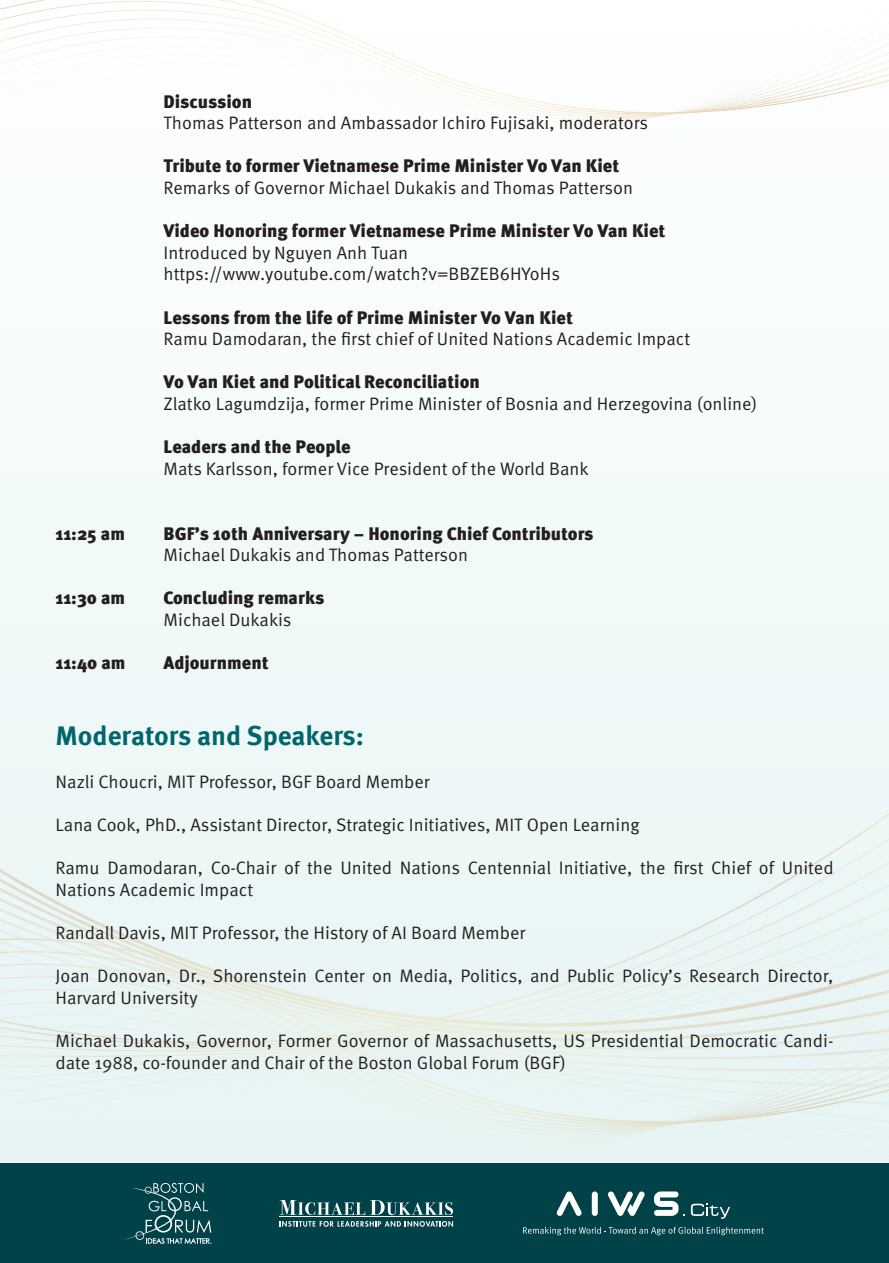
<style>
.page{position:relative;width:889px;height:1263px;background:#fff}
.page>*{position:absolute;margin:0;border:0;box-sizing:border-box;transform-origin:0 0}
.t1{font:700 27px "Meta Pro";color:#01656d}
.t2{font:18px/21.6px "Meta Pro Norm";color:#231f20}
.t3{font:900 18px "Meta Pro";color:#231f20}
</style>
<div class="page">
<div style="left:0;top:0;width:888px;height:1263px;background:#f3fafa"></div>
<svg style="left:0;top:0;width:888px;height:122px"></svg>
<svg style="left:0;top:911px;width:888px;height:26px"></svg>
<svg style="left:0;top:937px;width:888px;height:25px"></svg>
<svg style="left:0;top:962px;width:888px;height:25px"></svg>
<svg style="left:0;top:987px;width:888px;height:177px;fill:#e7f4f3"></svg>
<div style="left:0;top:1164px;width:888px;height:99px;background:#014148"></div>
<svg style="left:279px;top:1200px;width:174px;height:15px"></svg>
<hr style="left:279px;top:1217px;width:173px;height:1px;background:#fff">
<svg style="left:279px;top:1221px;width:174px;height:6px"></svg>
<svg style="left:124px;top:1183px;width:87px;height:61px"></svg>
<svg style="left:556px;top:1191px;width:25px;height:25px"></svg>
<div style="left:591px;top:1191px;width:6px;height:25px;background:#fff;border-radius:3px"></div>
<svg style="left:690px;top:1203px;width:39px;height:16px"></svg>
<svg style="left:608px;top:1191px;width:36px;height:25px"></svg>
<svg style="left:654px;top:1191px;width:30px;height:25px"></svg>
<svg style="left:523px;top:1227px;width:240px;height:8px"></svg>
<p class="t3" style="left:163px;top:87px;width:90px">Discussion</p>
<p class="t2" style="left:163px;top:111px;width:485px">Thomas Patterson and Ambassador Ichiro Fujisaki, moderators</p>
<p class="t3" style="left:163px;top:152px;width:457px">Tribute to former Vietnamese Prime Minister Vo Van Kiet</p>
<p class="t2" style="left:163px;top:176px;width:470px">Remarks of Governor Michael Dukakis and Thomas Patterson</p>
<p class="t3" style="left:163px;top:217px;width:503px">Video Honoring former Vietnamese Prime Minister Vo Van Kiet</p>
<p class="t2" style="left:163px;top:241px;width:397px">Introduced by Nguyen Anh Tuan https://www.youtube.com/watch?v=BBZEB6HYoHs</p>
<p class="t3" style="left:163px;top:303px;width:410px">Lessons from the life of Prime Minister Vo Van Kiet</p>
<p class="t2" style="left:163px;top:327px;width:528px">Ramu Damodaran, the first chief of United Nations Academic Impact</p>
<p class="t3" style="left:163px;top:368px;width:318px">Vo Van Kiet and Political Reconciliation</p>
<p class="t2" style="left:163px;top:392px;width:595px">Zlatko Lagumdzija, former Prime Minister of Bosnia and Herzegovina (online)</p>
<p class="t3" style="left:163px;top:433px;width:189px">Leaders and the People</p>
<p class="t2" style="left:163px;top:457px;width:426px">Mats Karlsson, former Vice President of the World Bank</p>
<p class="t3" style="left:55px;top:519px;width:71px">11:25 am</p>
<p class="t3" style="left:163px;top:519px;width:431px">BGF’s 10th Anniversary – Honoring Chief Contributors</p>
<p class="t2" style="left:163px;top:543px;width:306px">Michael Dukakis and Thomas Patterson</p>
<p class="t3" style="left:55px;top:584px;width:71px">11:30 am</p>
<p class="t3" style="left:163px;top:584px;width:162px">Concluding remarks</p>
<p class="t2" style="left:163px;top:608px;width:129px">Michael Dukakis</p>
<p class="t3" style="left:55px;top:649px;width:71px">11:40 am</p>
<p class="t3" style="left:163px;top:649px;width:106px">Adjournment</p>
<h1 class="t1" style="left:55px;top:714px;width:310px">Moderators and Speakers:</h1>
<p class="t2" style="left:55px;top:770px;width:375px">Nazli Choucri, MIT Professor, BGF Board Member</p>
<p class="t2" style="left:55px;top:813px;width:585px">Lana Cook, PhD., Assistant Director, Strategic Initiatives, MIT Open Learning</p>
<p class="t2" style="left:55px;top:856px;width:779px">Ramu Damodaran, Co-Chair of the United Nations Centennial Initiative, the first Chief of United<br>Nations Academic Impact</p>
<p class="t2" style="left:55px;top:921px;width:471px">Randall Davis, MIT Professor, the History of AI Board Member</p>
<p class="t2" style="left:55px;top:964px;width:779px">Joan Donovan, Dr., Shorenstein Center on Media, Politics, and Public Policy’s Research Director,<br>Harvard University</p>
<p class="t2" style="left:55px;top:1029px;width:779px">Michael Dukakis, Governor, Former Governor of Massachusetts, US Presidential Democratic Candi&shy;date 1988, co-founder and Chair of the Boston Global Forum (BGF)</p>
</div>
